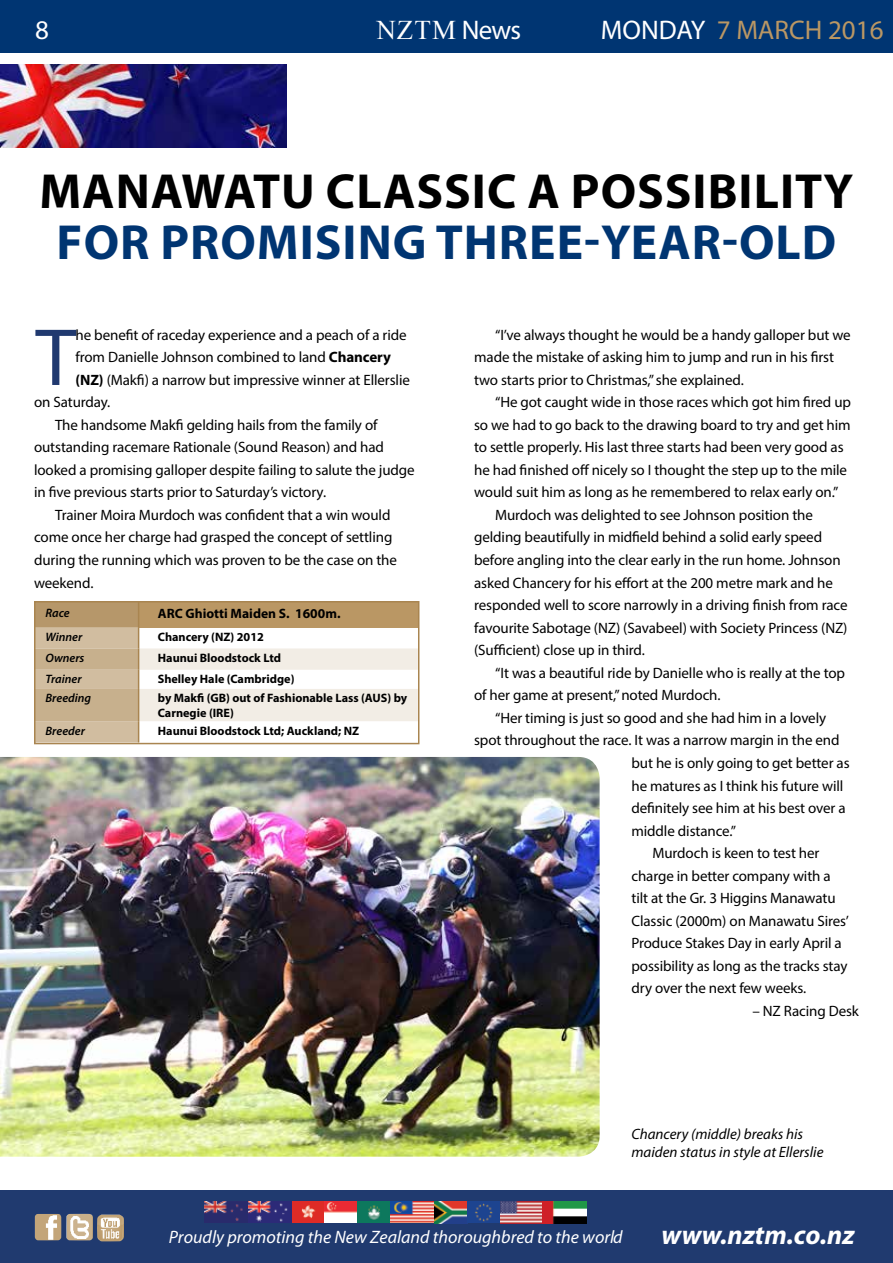
<style>
.page{position:relative;width:893px;height:1263px;background:#fff}
.page>*{position:absolute;margin:0;border:0;box-sizing:border-box;transform-origin:0 0}
.t1{font:81.75px "Myriad Pro";color:#20396f}
.t2{font:700 49.5px "Myriad Pro";letter-spacing:.02em;color:#000}
.t3{font:700 49.5px "Myriad Pro";letter-spacing:.02em;color:#003572}
.t4{font:27px "Myriad Pro";color:#ba9764}
.t5{font:italic 700 27px "Myriad Pro";color:#fff}
.t6{font:27px "Times New Roman";color:#fff}
.t7{font:27px "Myriad Pro";color:#fff}
.t8{font:italic 18px "Myriad Pro";color:#fff}
.t9{font:15px/22.5px "Myriad Pro";letter-spacing:-.005em;color:#000}
.t10{font:italic 15px/18px "Myriad Pro";color:#000}
.t11{font:700 13.5px "Myriad Pro";color:#000}
.t12{font:700 12.15px/14.7px "Myriad Pro";color:#000}
.t13{font:italic 600 12.15px "Myriad Pro";color:#000}
.s1{font-family:"Myriad Pro"}
.s2{color:#fff}
.s3{font-weight:700}
</style>
<div class="page">
<div style="left:0;top:1191px;width:893px;height:72px;background:#203a6f"></div>
<img style="left:97px;top:1214px;width:27px;height:27px">
<img style="left:66px;top:1214px;width:27px;height:26px">
<img style="left:35px;top:1214px;width:26px;height:26px">
<img style="left:205px;top:1201px;width:381px;height:22px">
<div style="left:0;top:0;width:893px;height:53px;background:#003572"></div>
<img style="left:0;top:757px;width:600px;height:400px">
<img style="left:0;top:65px;width:287px;height:83px">
<svg style="left:37px;top:604px;width:379px;height:137px"></svg>
<div style="left:34px;top:601px;width:385px;height:143px;border:2px solid #a98550"></div>
<h3 class="t7" style="left:35px;top:14px;width:15px">8</h3>
<h3 class="t6" style="left:376px;top:11px;width:146px">NZTM <span class="s1">News</span></h3>
<h3 class="t4" style="left:601px;top:14px;width:284px"><span class="s2">MONDAY</span> 7 MARCH 2016</h3>
<h2 class="t2" style="left:40px;top:159px;width:815px">Manawatu Classic a possibility</h2>
<h2 class="t3" style="left:57px;top:210px;width:776px">for promising three-year-old</h2>
<h1 class="t1" style="left:36px;top:307px;width:42px">T</h1>
<p class="t9" style="left:76px;top:323px;width:333px">he benefit of raceday experience and a peach of a ride</p>
<p class="t9" style="left:76px;top:346px;width:317px">from Danielle Johnson combined to land <span class="s3">Chancery</span></p>
<p class="t9" style="left:76px;top:368px;width:336px"><span class="s3">(NZ)</span> (Makfi) a narrow but impressive winner at Ellerslie</p>
<p class="t9" style="left:34px;top:391px;width:78px">on Saturday.</p>
<p class="t9" style="left:55px;top:413px;width:324px">The handsome Makfi gelding hails from the family of</p>
<p class="t9" style="left:34px;top:436px;width:351px">outstanding racemare Rationale (Sound Reason) and had</p>
<p class="t9" style="left:34px;top:458px;width:382px">looked a promising galloper despite failing to salute the judge</p>
<p class="t9" style="left:34px;top:481px;width:294px">in five previous starts prior to Saturday’s victory.</p>
<p class="t9" style="left:55px;top:503px;width:337px">Trainer Moira Murdoch was confident that a win would</p>
<p class="t9" style="left:34px;top:526px;width:360px">come once her charge had grasped the concept of settling</p>
<p class="t9" style="left:34px;top:548px;width:364px">during the running which was proven to be the case on the</p>
<p class="t9" style="left:34px;top:571px;width:61px">weekend.</p>
<p class="t13" style="left:46px;top:605px;width:26px">Race</p>
<p class="t11" style="left:158px;top:605px;width:184px">ARC Ghiotti Maiden S. 1600m.</p>
<p class="t13" style="left:46px;top:629px;width:38px">Winner</p>
<p class="t12" style="left:158px;top:629px;width:108px">Chancery (NZ) 2012</p>
<p class="t13" style="left:46px;top:650px;width:40px">Owners</p>
<p class="t12" style="left:158px;top:650px;width:125px">Haunui Bloodstock Ltd</p>
<p class="t13" style="left:46px;top:671px;width:38px">Trainer</p>
<p class="t12" style="left:158px;top:671px;width:138px">Shelley Hale (Cambridge)</p>
<p class="t13" style="left:46px;top:690px;width:47px">Breeding</p>
<p class="t12" style="left:158px;top:690px;width:251px">by Makfi (GB) out of Fashionable Lass (AUS) by<br>Carnegie (IRE)</p>
<p class="t13" style="left:46px;top:723px;width:41px">Breeder</p>
<p class="t12" style="left:158px;top:723px;width:203px">Haunui Bloodstock Ltd; Auckland; NZ</p>
<p class="t9" style="left:474px;top:323px;width:378px;text-indent:21px">“I’ve always thought he would be a handy galloper but we made the mistake of asking him to jump and run in his first two starts prior to Christmas,” she explained.</p>
<p class="t9" style="left:495px;top:391px;width:357px">“He got caught wide in those races which got him fired up</p>
<p class="t9" style="left:474px;top:413px;width:378px">so we had to go back to the drawing board to try and get him</p>
<p class="t9" style="left:474px;top:436px;width:371px">to settle properly. His last three starts had been very good as</p>
<p class="t9" style="left:474px;top:458px;width:375px">he had finished off nicely so I thought the step up to the mile</p>
<p class="t9" style="left:474px;top:481px;width:366px">would suit him as long as he remembered to relax early on.”</p>
<p class="t9" style="left:495px;top:503px;width:319px">Murdoch was delighted to see Johnson position the</p>
<p class="t9" style="left:474px;top:526px;width:350px">gelding beautifully in midfield behind a solid early speed</p>
<p class="t9" style="left:474px;top:548px;width:368px">before angling into the clear early in the run home. Johnson</p>
<p class="t9" style="left:474px;top:571px;width:360px">asked Chancery for his effort at the 200 metre mark and he</p>
<p class="t9" style="left:474px;top:593px;width:375px">responded well to score narrowly in a driving finish from race</p>
<p class="t9" style="left:474px;top:616px;width:375px">favourite Sabotage (NZ) (Savabeel) with Society Princess (NZ)</p>
<p class="t9" style="left:474px;top:638px;width:172px">(Sufficient) close up in third.</p>
<p class="t9" style="left:495px;top:661px;width:351px">“It was a beautiful ride by Danielle who is really at the top</p>
<p class="t9" style="left:474px;top:683px;width:248px">of her game at present,” noted Murdoch.</p>
<p class="t9" style="left:495px;top:706px;width:333px">“Her timing is just so good and she had him in a lovely</p>
<p class="t9" style="left:474px;top:728px;width:367px">spot throughout the race. It was a narrow margin in the end</p>
<p class="t9" style="left:631px;top:752px;width:220px">but he is only going to get better as</p>
<p class="t9" style="left:631px;top:774px;width:213px">he matures as I think his future will</p>
<p class="t9" style="left:631px;top:797px;width:216px">definitely see him at his best over a</p>
<p class="t9" style="left:631px;top:819px;width:106px">middle distance.”</p>
<p class="t9" style="left:652px;top:842px;width:169px">Murdoch is keen to test her</p>
<p class="t9" style="left:631px;top:864px;width:201px">charge in better company with a</p>
<p class="t9" style="left:631px;top:887px;width:206px">tilt at the Gr. 3 Higgins Manawatu</p>
<p class="t9" style="left:631px;top:909px;width:219px">Classic (2000m) on Manawatu Sires’</p>
<p class="t9" style="left:631px;top:932px;width:212px">Produce Stakes Day in early April a</p>
<p class="t9" style="left:631px;top:954px;width:218px">possibility as long as the tracks stay</p>
<p class="t9" style="left:631px;top:977px;width:176px">dry over the next few weeks.</p>
<p class="t9" style="left:752px;top:999px;width:108px">– NZ Racing Desk</p>
<p class="t10" style="left:631px;top:1124px;width:194px">Chancery (middle) breaks his maiden status in style at Ellerslie</p>
<p class="t8" style="left:169px;top:1226px;width:455px">Proudly promoting the New Zealand thoroughbred to the world</p>
<h3 class="t5" style="left:661px;top:1217px;width:195px">www.nztm.co.nz</h3>
</div>
